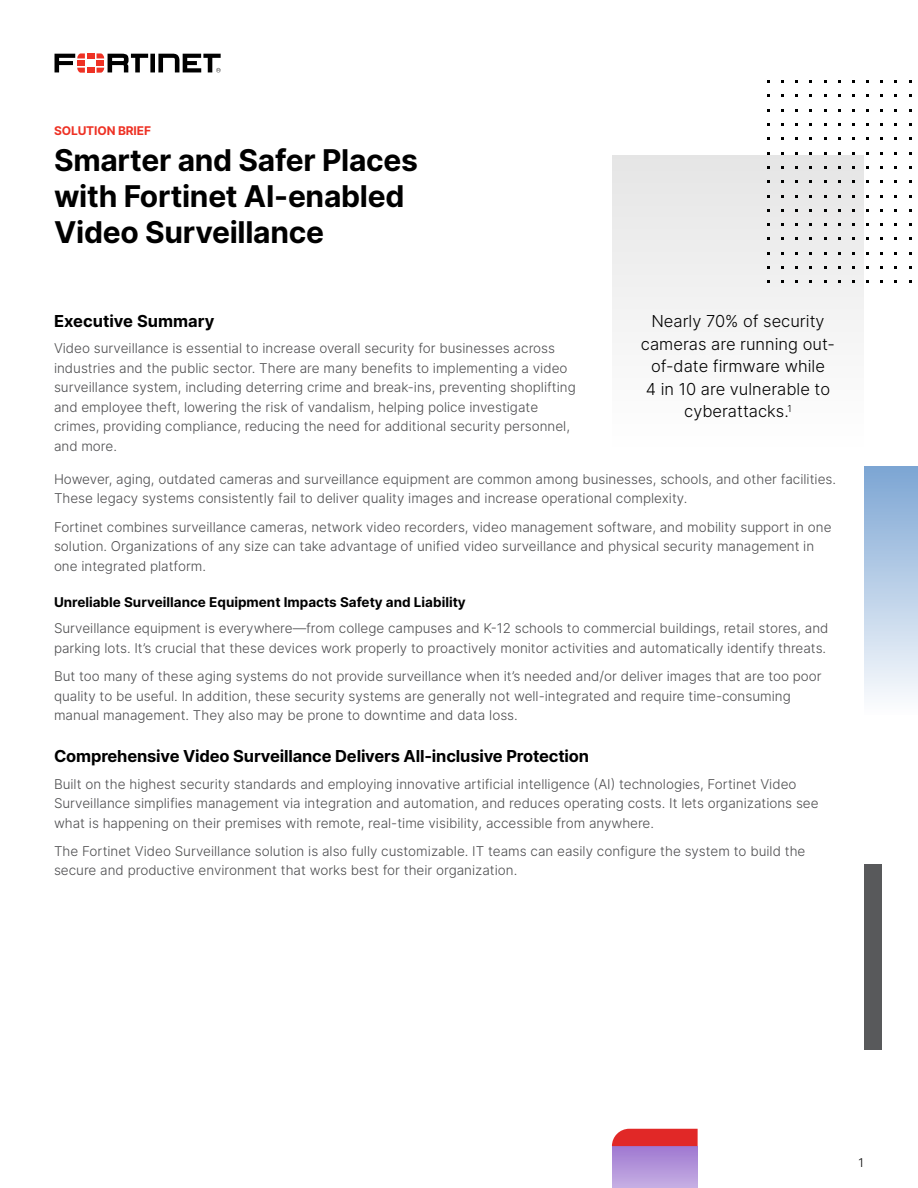
<style>
.page{position:relative;width:918px;height:1188px;background:#fff}
.page>*{position:absolute;margin:0;border:0;box-sizing:border-box;transform-origin:0 0}
.t1{font:700 30px/36px "Inter";letter-spacing:-.01em;color:#000}
.t2{font:300 16.5px/22.5px "Inter";color:#000;text-align:center}
.t3{font:700 16.5px "Inter";letter-spacing:-.01em;color:#000}
.t4{font:300 13.5px/19.5px "Inter";color:#4d4d4f}
.t5{font:700 13.5px "Inter";color:#000}
.t6{font:700 12px "Inter";letter-spacing:-.01em;color:#ee3124}
.t7{font:300 12px "Inter";color:#000}
</style>
<div class="page">
<svg style="left:55px;top:53px;width:166px;height:20px"></svg>
<div style="left:612px;top:156px;width:252px;height:294px;background:#f2f2f2"></div>
<div style="left:864px;top:864px;width:17px;height:185px;background:#58595b"></div>
<div style="left:864px;top:467px;width:54px;height:248px;background:linear-gradient(to bottom,#7ca6d3,#fdfdfe)"></div>
<div style="left:612px;top:1146px;width:86px;height:42px;background:linear-gradient(to bottom,#9f78d1,#c5aee3)"></div>
<svg style="left:612px;top:1129px;width:86px;height:17px"></svg>
<p class="t6" style="left:54px;top:122px;width:99px">SOLUTION BRIEF</p>
<h1 class="t1" style="left:54px;top:141px;width:365px">Smarter and Safer Places with Fortinet AI-enabled<br>Video Surveillance</h1>
<p class="t3" style="left:54px;top:309px;width:162px">Executive Summary</p>
<p class="t4" style="left:54px;top:338px;width:523px">Video surveillance is essential to increase overall security for businesses across industries and the public sector. There are many benefits to implementing a video surveillance system, including deterring crime and break-ins, preventing shoplifting and employee theft, lowering the risk of vandalism, helping police investigate crimes, providing compliance, reducing the need for additional security personnel, and more.</p>
<p class="t2" style="left:641px;top:310px;width:196px">Nearly 70% of security cameras are running out&shy;of-date firmware while<br>4 in 10 are vulnerable to cyberattacks.<sup>1</sup></p>
<p class="t4" style="left:54px;top:469px;width:784px">However, aging, outdated cameras and surveillance equipment are common among businesses, schools, and other facilities.<br>These legacy systems consistently fail to deliver quality images and increase operational complexity.</p>
<p class="t4" style="left:54px;top:517px;width:779px">Fortinet combines surveillance cameras, network video recorders, video management software, and mobility support in one solution. Organizations of any size can take advantage of unified video surveillance and physical security management in one integrated platform.</p>
<p class="t5" style="left:54px;top:592px;width:413px">Unreliable Surveillance Equipment Impacts Safety and Liability</p>
<p class="t4" style="left:54px;top:619px;width:776px">Surveillance equipment is everywhere—from college campuses and K-12 schools to commercial buildings, retail stores, and parking lots. It’s crucial that these devices work properly to proactively monitor activities and automatically identify threats.</p>
<p class="t4" style="left:54px;top:667px;width:769px">But too many of these aging systems do not provide surveillance when it’s needed and/or deliver images that are too poor quality to be useful. In addition, these security systems are generally not well-integrated and require time-consuming manual management. They also may be prone to downtime and data loss.</p>
<p class="t3" style="left:54px;top:744px;width:537px">Comprehensive Video Surveillance Delivers All-inclusive Protection</p>
<p class="t4" style="left:54px;top:774px;width:766px">Built on the highest security standards and employing innovative artificial intelligence (AI) technologies, Fortinet Video<br>Surveillance simplifies management via integration and automation, and reduces operating costs. It lets organizations see what is happening on their premises with remote, real-time visibility, accessible from anywhere.</p>
<p class="t4" style="left:54px;top:841px;width:753px">The Fortinet Video Surveillance solution is also fully customizable. IT teams can easily configure the system to build the secure and productive environment that works best for their organization.</p>
<p class="t7" style="left:859px;top:1154px;width:7px">1</p>
</div>
